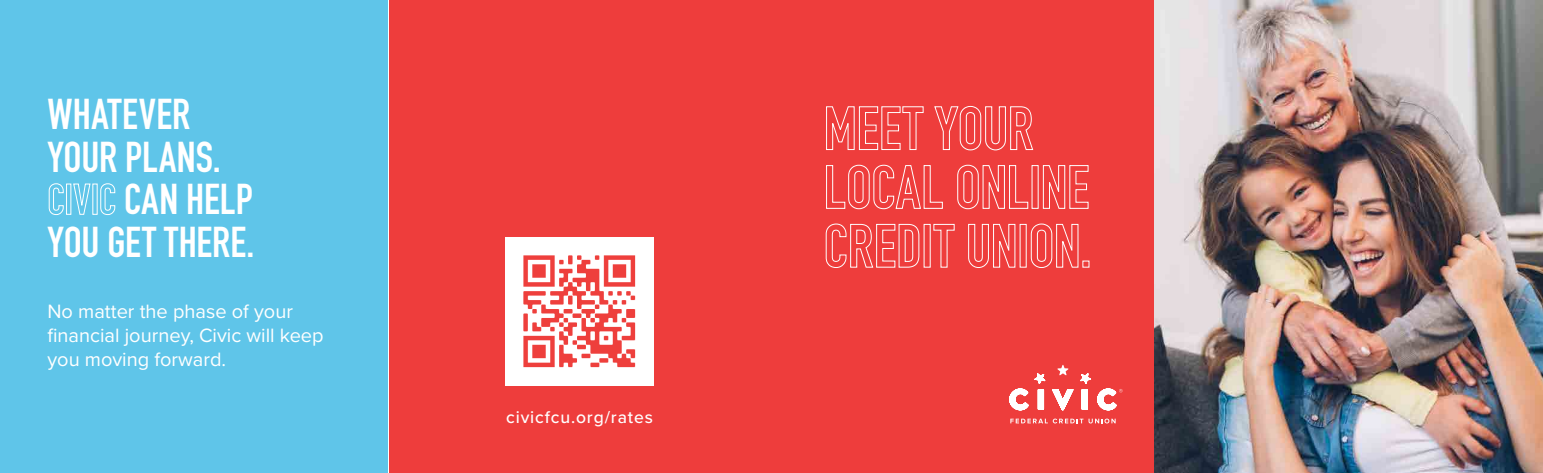
<style>
.page{position:relative;width:1543px;height:473px;background:#fff}
.page>*{position:absolute;margin:0;border:0;box-sizing:border-box;transform-origin:0 0}
.t1{font:700 42.5px "DIN Condensed";letter-spacing:.005em;color:#fff}
.t2{font:20px/24px "Proxima Nova";color:#fff}
.t3{font:500 17.5px "Proxima Nova";letter-spacing:.05em;color:#fff}
</style>
<div class="page">
<div style="left:0;top:0;width:388px;height:472px;background:#5fc5e9"></div>
<div style="left:388px;top:0;width:765px;height:472px;background:#ee3d3c"></div>
<img style="left:505px;top:238px;width:148px;height:147px">
<svg style="left:1010px;top:418px;width:105px;height:5px"></svg>
<svg style="left:1009px;top:365px;width:113px;height:45px"></svg>
<svg style="left:48px;top:183px;width:16px;height:32px"></svg>
<div style="left:66px;top:183px;width:5px;height:32px;border:1px solid #fff"></div>
<svg style="left:73px;top:183px;width:18px;height:32px"></svg>
<div style="left:92px;top:183px;width:6px;height:32px;border:1px solid #fff"></div>
<svg style="left:100px;top:183px;width:16px;height:32px"></svg>
<img style="left:1154px;top:1px;width:388px;height:471px">
<svg style="left:826px;top:106px;width:98px;height:44px"></svg>
<svg style="left:934px;top:105px;width:99px;height:46px"></svg>
<svg style="left:826px;top:164px;width:117px;height:45px"></svg>
<svg style="left:957px;top:164px;width:71px;height:45px"></svg>
<svg style="left:1042px;top:165px;width:46px;height:44px"></svg>
<svg style="left:825px;top:223px;width:94px;height:45px"></svg>
<svg style="left:933px;top:223px;width:22px;height:45px"></svg>
<svg style="left:968px;top:223px;width:47px;height:45px"></svg>
<svg style="left:1030px;top:223px;width:48px;height:45px"></svg>
<h1 class="t1" style="left:47px;top:86px;width:144px">WHATEVER</h1>
<h1 class="t1" style="left:47px;top:128px;width:175px">YOUR PLANS.</h1>
<h1 class="t1" style="left:124px;top:171px;width:130px">CAN HELP</h1>
<h1 class="t1" style="left:47px;top:213px;width:208px">YOU GET THERE.</h1>
<p class="t2" style="left:47px;top:299px;width:278px">No matter the phase of your financial journey, Civic will keep you moving forward.</p>
<p class="t3" style="left:506px;top:404px;width:148px">civicfcu.org/rates</p>
</div>
